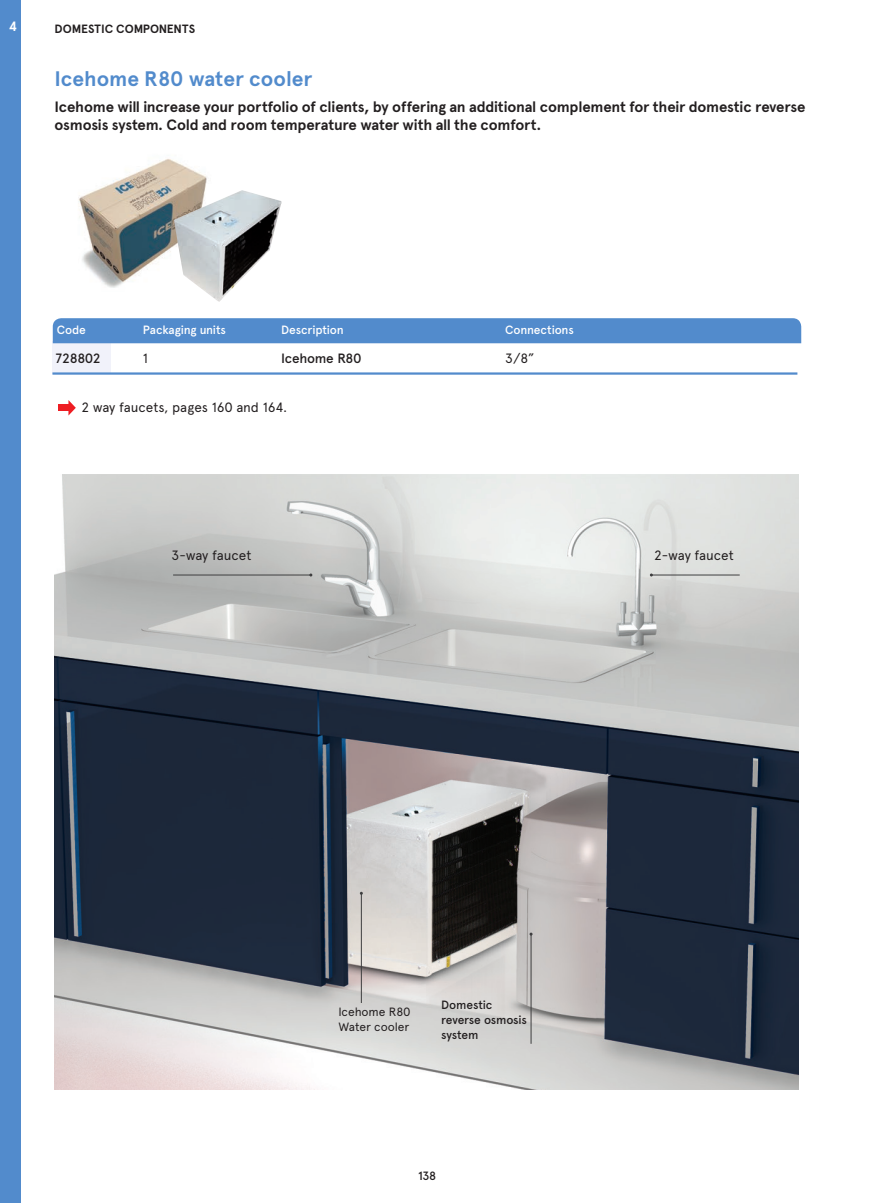
<style>
.page{position:relative;width:876px;height:1203px;background:#fff}
.page>*{position:absolute;margin:0;border:0;box-sizing:border-box;transform-origin:0 0}
.t1{font:700 21px "Apercu Pro";letter-spacing:-.005em;color:#528bcc}
.t2{font:700 15px/18px "Apercu Pro";letter-spacing:-.015em;color:#231f20}
.t3{font:13.5px "Apercu Pro";letter-spacing:-.005em;color:#231f20}
.t4{font:500 13.5px "Apercu Pro";letter-spacing:-.02em;color:#231f20}
.t5{font:700 13.5px "Apercu Pro";color:#fff}
.t6{font:500 12px "Apercu Pro";letter-spacing:-.015em;color:#fff}
.t7{font:500 12px/15px "Apercu Pro";letter-spacing:-.015em;color:#231f20}
.t8{font:12px "Apercu Pro";letter-spacing:-.01em;color:#231f20}
.t9{font:700 12px "Apercu Pro";color:#231f20}
</style>
<div class="page">
<div style="left:0;top:0;width:21px;height:1203px;background:#528bcc"></div>
<img style="left:55px;top:474px;width:744px;height:616px">
<hr style="left:173px;top:575px;width:138px;height:1px;background:#3e3e3f">
<hr style="left:361px;top:893px;width:1px;height:110px;background:#3e3e3f">
<hr style="left:531px;top:934px;width:1px;height:110px;background:#3e3e3f">
<hr style="left:651px;top:575px;width:89px;height:1px;background:#3e3e3f">
<img style="left:78px;top:159px;width:129px;height:129px">
<img style="left:174px;top:190px;width:108px;height:112px">
<div style="left:52px;top:342px;width:59px;height:32px;background:#f1f2fa"></div>
<div style="left:53px;top:318px;width:748px;height:25px;background:#528bcc"></div>
<hr style="left:52px;top:372px;width:745px;height:3px;background:#528bcc">
<div style="left:58px;top:404px;width:11px;height:7px;background:#ee1d23"></div>
<svg style="left:68px;top:400px;width:8px;height:16px"></svg>
<p class="t5" style="left:9px;top:17px;width:10px">4</p>
<p class="t9" style="left:55px;top:20px;width:142px">DOMESTIC COMPONENTS</p>
<p class="t1" style="left:55px;top:62px;width:259px">Icehome R80 water cooler</p>
<p class="t2" style="left:55px;top:97px;width:752px">Icehome will increase your portfolio of clients, by offering an additional complement for their domestic reverse osmosis system. Cold and room temperature water with all the comfort.</p>
<p class="t6" style="left:57px;top:321px;width:31px">Code</p>
<p class="t6" style="left:143px;top:321px;width:85px">Packaging units</p>
<p class="t6" style="left:281px;top:321px;width:64px">Description</p>
<p class="t6" style="left:505px;top:321px;width:70px">Connections</p>
<p class="t4" style="left:56px;top:348px;width:47px">728802</p>
<p class="t3" style="left:143px;top:348px;width:7px">1</p>
<p class="t4" style="left:281px;top:348px;width:82px">Icehome R80</p>
<p class="t3" style="left:505px;top:348px;width:31px">3/8”</p>
<p class="t3" style="left:82px;top:397px;width:207px">2 way faucets, pages 160 and 164.</p>
<p class="t3" style="left:172px;top:545px;width:81px">3-way faucet</p>
<p class="t3" style="left:654px;top:545px;width:81px">2-way faucet</p>
<p class="t8" style="left:338px;top:1003px;width:74px">Icehome R80</p>
<p class="t8" style="left:338px;top:1018px;width:72px">Water cooler</p>
<p class="t7" style="left:441px;top:996px;width:53px">Domestic</p>
<p class="t7" style="left:441px;top:1011px;width:87px">reverse osmosis system</p>
<p class="t7" style="left:418px;top:1168px;width:20px">138</p>
</div>
